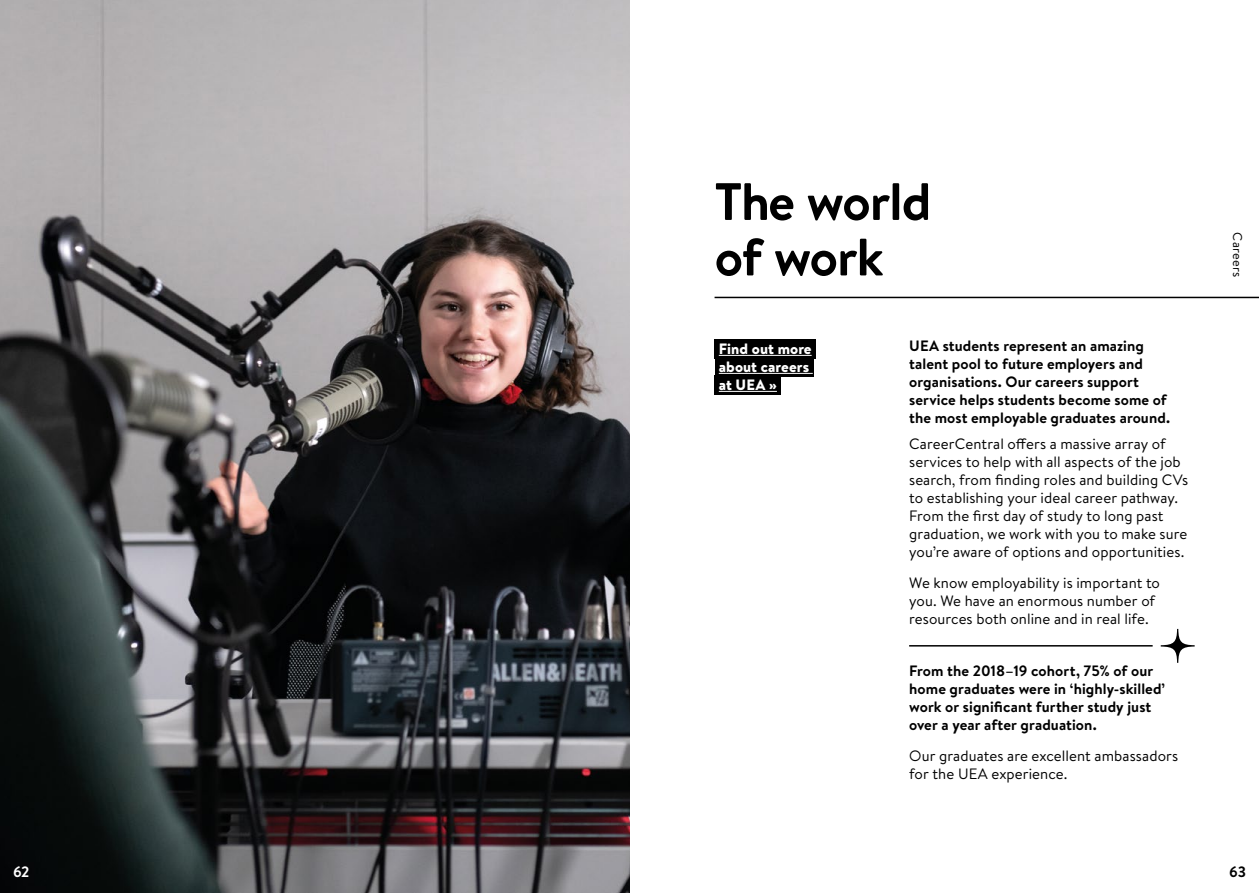
<style>
.page{position:relative;width:1259px;height:893px;background:#fff}
.page>*{position:absolute;margin:0;border:0;box-sizing:border-box;transform-origin:0 0}
.t1{font:700 52.5px/55.5px "Brandon Text";letter-spacing:-.02em;color:#000}
.t2{font:15px/18px "Brandon Text";letter-spacing:.005em;color:#000}
.t3{font:700 15px/18px "Brandon Text";letter-spacing:.005em;color:#000}
.t4{font:900 15px/18px "Brandon Text";letter-spacing:.005em;color:#fff}
.t5{font:700 15px "Brandon Text";color:#fff}
.t6{font:12.75px "Brandon Text";letter-spacing:.015em;color:#000}
</style>
<div class="page">
<img style="left:0;top:0;width:629px;height:893px">
<hr style="left:714px;top:297px;width:545px;height:1px;background:#000">
<div style="left:714px;top:339px;width:102px;height:19px;background:#000"></div>
<hr style="left:719px;top:355px;width:92px;height:1px;background:#fff">
<div style="left:714px;top:357px;width:99px;height:19px;background:#000"></div>
<hr style="left:719px;top:373px;width:94px;height:1px;background:#fff">
<div style="left:714px;top:375px;width:67px;height:19px;background:#000"></div>
<hr style="left:719px;top:391px;width:58px;height:1px;background:#fff">
<hr style="left:909px;top:645px;width:243px;height:2px;background:#000">
<svg style="left:1160px;top:629px;width:34px;height:34px"></svg>
<p class="t5" style="left:13px;top:861px;width:18px">62</p>
<h2 class="t1" style="left:714px;top:173px;width:218px">The world of work</h2>
<p class="t4" style="left:719px;top:339px;width:94px">Find out more about careers at UEA »</p>
<p class="t3" style="left:909px;top:336px;width:262px">UEA students represent an amazing talent pool to future employers and organisations. Our careers support service helps students become some of the most employable graduates around.</p>
<p class="t2" style="left:909px;top:434px;width:281px">CareerCentral offers a massive array of services to help with all aspects of the job search, from finding roles and building CVs to establishing your ideal career pathway.<br>From the first day of study to long past graduation, we work with you to make sure you’re aware of options and opportunities.</p>
<p class="t2" style="left:909px;top:573px;width:252px">We know employability is important to you. We have an enormous number of resources both online and in real life.</p>
<p class="t3" style="left:909px;top:662px;width:257px">From the 2018–19 cohort, 75% of our home graduates were in ‘highly-skilled’ work or significant further study just over a year after graduation.</p>
<p class="t2" style="left:909px;top:746px;width:271px">Our graduates are excellent ambassadors for the UEA experience.</p>
<p class="t6" style="left:1246px;top:232px;width:46px;rotate:90deg">Careers</p>
<p class="t3" style="left:1229px;top:862px;width:18px">63</p>
</div>
